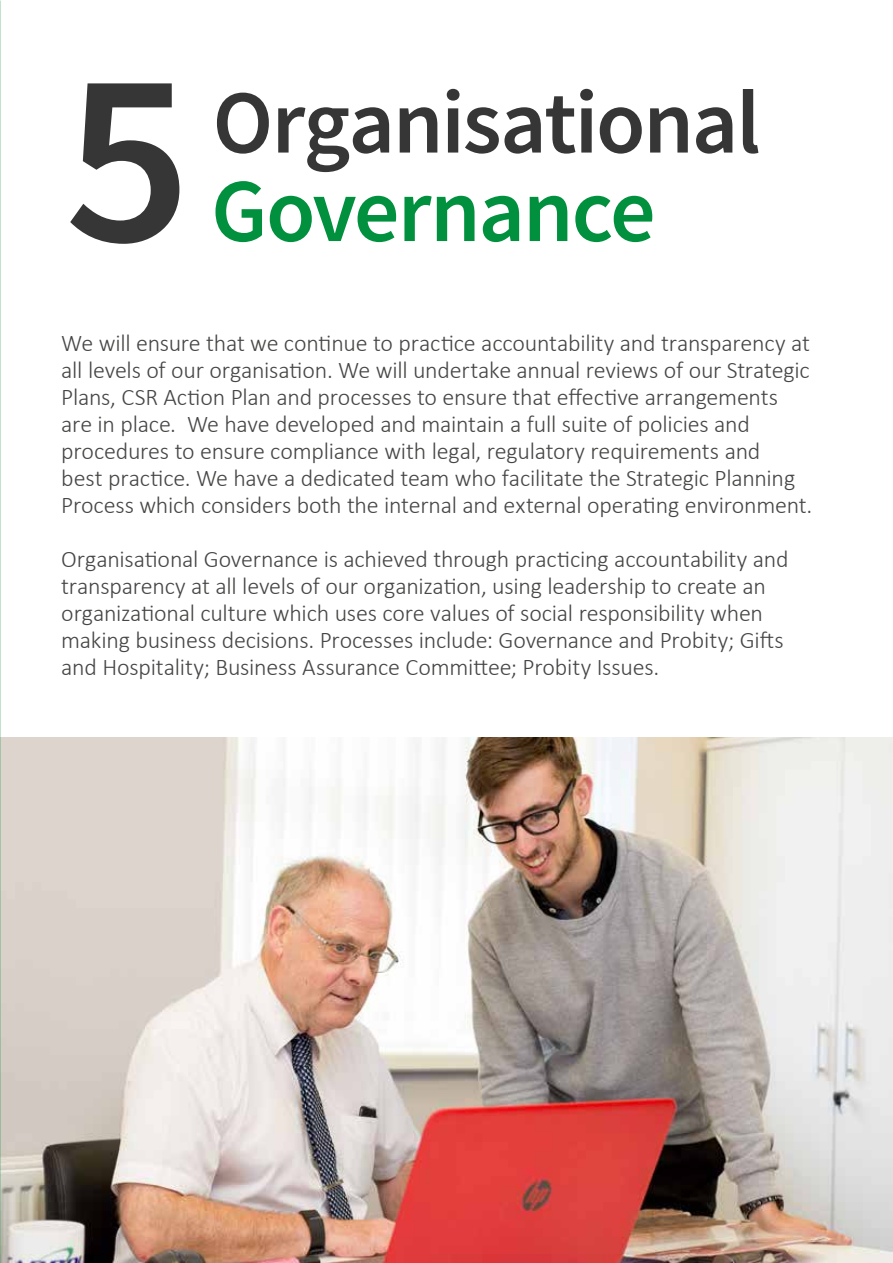
<style>
.page{position:relative;width:893px;height:1263px;background:#fff}
.page>*{position:absolute;margin:0;border:0;box-sizing:border-box;transform-origin:0 0}
.t1{font:600 247.5px "Source Sans Pro";color:#373636}
.t2{font:600 90px "Source Sans Pro";letter-spacing:-.025em;color:#373636}
.t3{font:600 90px "Source Sans Pro";letter-spacing:-.025em;color:#00903e}
.t4{font:300 24px/27px "Calibri";letter-spacing:-.01em;color:#464645}
</style>
<div class="page">
<img style="left:0;top:737px;width:893px;height:526px">
<h1 class="t1" style="left:64px;top:2px;width:128px">5</h1>
<h2 class="t2" style="left:213px;top:66px;width:549px">Organisational</h2>
<h2 class="t3" style="left:211px;top:154px;width:446px">Governance</h2>
<p class="t4" style="left:61px;top:328px;width:753px">We will ensure that we continue to practice accountability and transparency at all levels of our organisation. We will undertake annual reviews of our Strategic Plans, CSR Action Plan and processes to ensure that effective arrangements are in place. We have developed and maintain a full suite of policies and procedures to ensure compliance with legal, regulatory requirements and<br>best practice. We have a dedicated team who facilitate the Strategic Planning Process which considers both the internal and external operating environment.</p>
<p class="t4" style="left:61px;top:544px;width:729px">Organisational Governance is achieved through practicing accountability and transparency at all levels of our organization, using leadership to create an organizational culture which uses core values of social responsibility when making business decisions. Processes include: Governance and Probity; Gifts and Hospitality; Business Assurance Committee; Probity Issues.</p>
</div>
